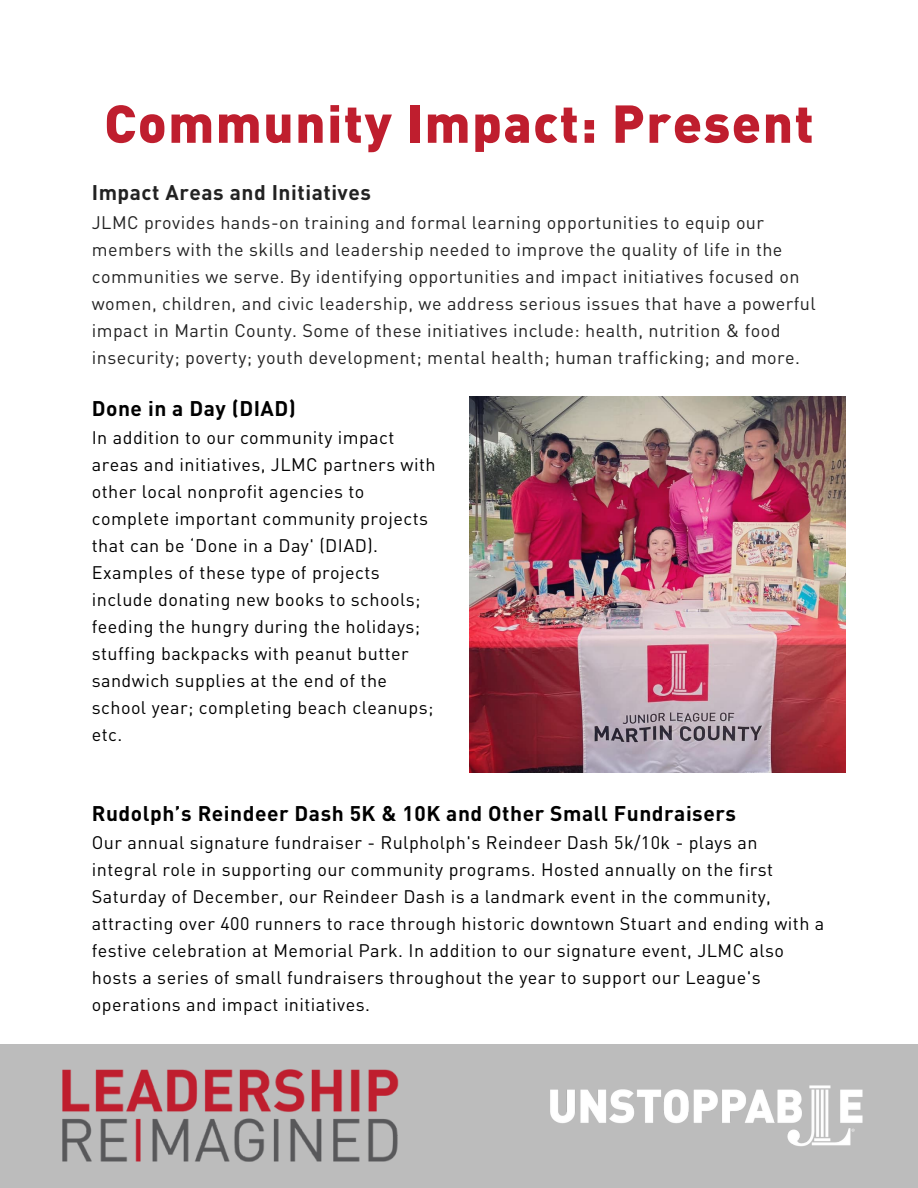
<style>
.page{position:relative;width:918px;height:1188px;background:#fff}
.page>*{position:absolute;margin:0;border:0;box-sizing:border-box;transform-origin:0 0}
.t1{font:900 52.5px "DINOT";letter-spacing:.03em;color:#bf1e2e}
.t2{font:700 21px "DINOT";letter-spacing:.025em;color:#000}
.t3{font:700 21px "DINOT";letter-spacing:.025em;color:#222}
.t4{font:18px/27px "DINOT";letter-spacing:.025em;color:#000}
.t5{font:18px/27px "DINOT";letter-spacing:.025em;color:#222}
</style>
<div class="page">
<div style="left:0;top:1044px;width:918px;height:144px;background:#bcbcbc"></div>
<img style="left:469px;top:397px;width:376px;height:376px">
<img style="left:62px;top:1069px;width:337px;height:93px">
<img style="left:550px;top:1085px;width:313px;height:62px">
<p class="t1" style="left:104px;top:88px;width:711px">Community Impact: Present</p>
<p class="t3" style="left:92px;top:178px;width:281px">Impact Areas and Initiatives</p>
<p class="t5" style="left:92px;top:208px;width:725px">JLMC provides hands-on training and formal learning opportunities to equip our members with the skills and leadership needed to improve the quality of life in the communities we serve. By identifying opportunities and impact initiatives focused on women, children, and civic leadership, we address serious issues that have a powerful impact in Martin County. Some of these initiatives include: health, nutrition &amp; food insecurity; poverty; youth development; mental health; human trafficking; and more.</p>
<p class="t2" style="left:92px;top:394px;width:206px">Done in a Day (DIAD)</p>
<p class="t4" style="left:92px;top:424px;width:345px">In addition to our community impact areas and initiatives, JLMC partners with other local nonprofit agencies to complete important community projects that can be ‘Done in a Day' (DIAD).<br>Examples of these type of projects include donating new books to schools; feeding the hungry during the holidays; stuffing backpacks with peanut butter sandwich supplies at the end of the school year; completing beach cleanups; etc.</p>
<p class="t2" style="left:92px;top:799px;width:646px">Rudolph’s Reindeer Dash 5K &amp; 10K and Other Small Fundraisers</p>
<p class="t4" style="left:92px;top:828px;width:734px">Our annual signature fundraiser - Rulpholph's Reindeer Dash 5k/10k - plays an integral role in supporting our community programs. Hosted annually on the first Saturday of December, our Reindeer Dash is a landmark event in the community, attracting over 400 runners to race through historic downtown Stuart and ending with a festive celebration at Memorial Park. In addition to our signature event, JLMC also hosts a series of small fundraisers throughout the year to support our League's operations and impact initiatives.</p>
</div>
